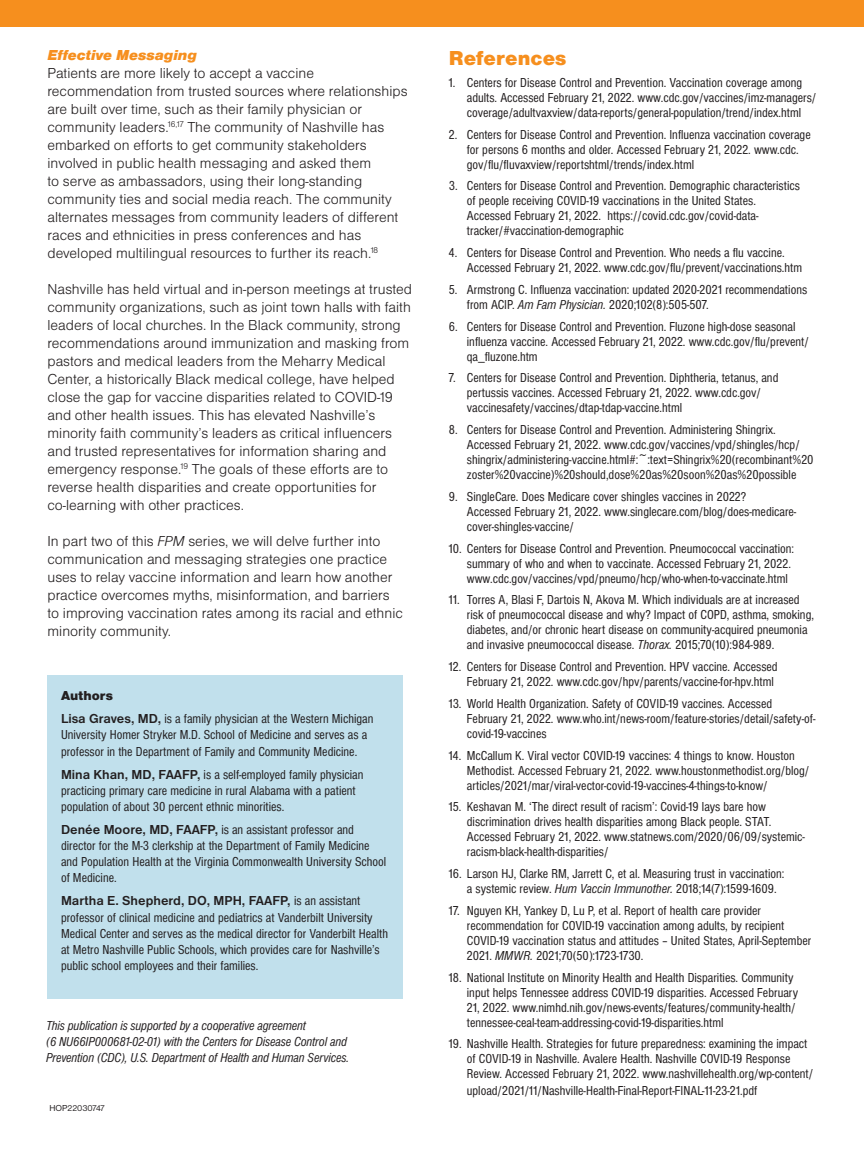
<style>
.page{position:relative;width:864px;height:1161px;background:#fff}
.page>*{position:absolute;margin:0;border:0;box-sizing:border-box;transform-origin:0 0}
.t1{font:21px "Nimbus San D Blac";color:#f68f1e}
.t2{font:15px/18px "Nimbus San D Ligh";color:#231f20}
.t3{font:15px "Nimbus San D Blac Ital";color:#f68f1e}
.t4{font:condensed 13.5px/15px "Nimbus San D";color:#231f20}
.t5{font:italic condensed 13.5px/16.2px "Nimbus San D";letter-spacing:-.01em;color:#231f20}
.t6{font:13.5px "Nimbus San D Blac";color:#231f20}
.t7{font:9px "Nimbus San D";color:#231f20}
.s1{font-family:"Nimbus San D Ligh Ital"}
.s2{font-weight:700;font-stretch:normal}
.s3{font-style:italic}
</style>
<div class="page">
<div style="left:0;top:0;width:864px;height:27px;background:#f68f1e"></div>
<div style="left:48px;top:676px;width:355px;height:323px;background:#c1e0ec"></div>
<p class="t3" style="left:48px;top:47px;width:151px">Effective Messaging</p>
<p class="t2" style="left:48px;top:64px;width:361px">Patients are more likely to accept a vaccine recommendation from trusted sources where relationships are built over time, such as their family physician or community leaders.<sup>16,17</sup> The community of Nashville has embarked on efforts to get community stakeholders involved in public health messaging and asked them<br>to serve as ambassadors, using their long-standing community ties and social media reach. The community alternates messages from community leaders of different races and ethnicities in press conferences and has developed multilingual resources to further its reach.<sup>18</sup></p>
<p class="t2" style="left:48px;top:280px;width:366px">Nashville has held virtual and in-person meetings at trusted community organizations, such as joint town halls with faith leaders of local churches. In the Black community, strong recommendations around immunization and masking from pastors and medical leaders from the Meharry Medical Center, a historically Black medical college, have helped close the gap for vaccine disparities related to COVID-19 and other health issues. This has elevated Nashville’s minority faith community’s leaders as critical influencers and trusted representatives for information sharing and emergency response.<sup>19</sup> The goals of these efforts are to reverse health disparities and create opportunities for co-learning with other practices.</p>
<p class="t2" style="left:48px;top:532px;width:357px">In part two of this <span class="s1">FPM</span> series, we will delve further into communication and messaging strategies one practice uses to relay vaccine information and learn how another practice overcomes myths, misinformation, and barriers to improving vaccination rates among its racial and ethnic minority community.</p>
<p class="t6" style="left:61px;top:688px;width:53px">Authors</p>
<p class="t4" style="left:61px;top:711px;width:314px;line-height:16.2px"><span class="s2">Lisa Graves, MD,</span> is a family physician at the Western Michigan<br>University Homer Stryker M.D. School of Medicine and serves as a professor in the Department of Family and Community Medicine.</p>
<p class="t4" style="left:61px;top:766px;width:304px;line-height:16.2px"><span class="s2">Mina Khan, MD, FAAFP,</span> is a self-employed family physician practicing primary care medicine in rural Alabama with a patient population of about 30 percent ethnic minorities.</p>
<p class="t4" style="left:61px;top:821px;width:327px;line-height:16.2px"><span class="s2">Denée Moore, MD, FAAFP,</span> is an assistant professor and director for the M-3 clerkship at the Department of Family Medicine and Population Health at the Virginia Commonwealth University School of Medicine.</p>
<p class="t4" style="left:61px;top:893px;width:329px;line-height:16.2px"><span class="s2">Martha E. Shepherd, DO, MPH, FAAFP,</span> is an assistant professor of clinical medicine and pediatrics at Vanderbilt University Medical Center and serves as the medical director for Vanderbilt Health at Metro Nashville Public Schools, which provides care for Nashville’s public school employees and their families.</p>
<p class="t5" style="left:46px;top:1017px;width:304px">This publication is supported by a cooperative agreement<br>(6 NU66IP000681-02-01) with the Centers for Disease Control and<br>Prevention (CDC), U.S. Department of Health and Human Services.</p>
<p class="t7" style="left:49px;top:1103px;width:57px">HOP22030747</p>
<p class="t1" style="left:449px;top:46px;width:119px">References</p>
<p class="t4" style="left:467px;top:75px;width:351px;text-indent:-18px">1. Centers for Disease Control and Prevention. Vaccination coverage among adults. Accessed February 21, 2022. www.cdc.gov/vaccines/imz-managers/ coverage/adultvaxview/data-reports/general-population/trend/index.html</p>
<p class="t4" style="left:467px;top:127px;width:345px;text-indent:-18px">2. Centers for Disease Control and Prevention. Influenza vaccination coverage for persons 6 months and older. Accessed February 21, 2022. www.cdc. gov/flu/fluvaxview/reportshtml/trends/index.html</p>
<p class="t4" style="left:467px;top:178px;width:335px;text-indent:-18px">3. Centers for Disease Control and Prevention. Demographic characteristics of people receiving COVID-19 vaccinations in the United States.<br>Accessed February 21, 2022. https://covid.cdc.gov/covid-data&shy;tracker/#vaccination-demographic</p>
<p class="t4" style="left:467px;top:245px;width:337px;text-indent:-18px">4. Centers for Disease Control and Prevention. Who needs a flu vaccine.<br>Accessed February 21, 2022. www.cdc.gov/flu/prevent/vaccinations.htm</p>
<p class="t4" style="left:467px;top:282px;width:342px;text-indent:-18px">5. Armstrong C. Influenza vaccination: updated 2020-2021 recommendations from ACIP. <span class="s3">Am Fam Physician.</span> 2020;102(8):505-507.</p>
<p class="t4" style="left:467px;top:319px;width:344px;text-indent:-18px">6. Centers for Disease Control and Prevention. Fluzone high-dose seasonal influenza vaccine. Accessed February 21, 2022. www.cdc.gov/flu/prevent/ qa_fluzone.htm</p>
<p class="t4" style="left:467px;top:370px;width:313px;text-indent:-18px">7. Centers for Disease Control and Prevention. Diphtheria, tetanus, and pertussis vaccines. Accessed February 21, 2022. www.cdc.gov/ vaccinesafety/vaccines/dtap-tdap-vaccine.html</p>
<p class="t4" style="left:467px;top:422px;width:348px;text-indent:-18px">8. Centers for Disease Control and Prevention. Administering Shingrix.<br>Accessed February 21, 2022. www.cdc.gov/vaccines/vpd/shingles/hcp/ shingrix/administering-vaccine.html#:~:text=Shingrix%20(recombinant%20 zoster%20vaccine)%20should,dose%20as%20soon%20as%20possible</p>
<p class="t4" style="left:467px;top:489px;width:331px;text-indent:-18px">9. SingleCare. Does Medicare cover shingles vaccines in 2022?<br>Accessed February 21, 2022. www.singlecare.com/blog/does-medicare&shy;cover-shingles-vaccine/</p>
<p class="t4" style="left:467px;top:541px;width:329px;text-indent:-18px">10. Centers for Disease Control and Prevention. Pneumococcal vaccination: summary of who and when to vaccinate. Accessed February 21, 2022. www.cdc.gov/vaccines/vpd/pneumo/hcp/who-when-to-vaccinate.html</p>
<p class="t4" style="left:467px;top:592px;width:349px;text-indent:-18px">11. Torres A, Blasi F, Dartois N, Akova M. Which individuals are at increased risk of pneumococcal disease and why? Impact of COPD, asthma, smoking, diabetes, and/or chronic heart disease on community-acquired pneumonia and invasive pneumococcal disease. <span class="s3">Thorax.</span> 2015;70(10):984-989.</p>
<p class="t4" style="left:449px;top:659px;width:330px;text-align:right">12. Centers for Disease Control and Prevention. HPV vaccine. Accessed<br>February 21, 2022. www.cdc.gov/hpv/parents/vaccine-for-hpv.html</p>
<p class="t4" style="left:467px;top:696px;width:350px;text-indent:-18px">13. World Health Organization. Safety of COVID-19 vaccines. Accessed<br>February 21, 2022. www.who.int/news-room/feature-stories/detail/safety-of&shy;covid-19-vaccines</p>
<p class="t4" style="left:467px;top:748px;width:344px;text-indent:-18px">14. McCallum K. Viral vector COVID-19 vaccines: 4 things to know. Houston<br>Methodist. Accessed February 21, 2022. www.houstonmethodist.org/blog/ articles/2021/mar/viral-vector-covid-19-vaccines-4-things-to-know/</p>
<p class="t4" style="left:467px;top:799px;width:340px;text-indent:-18px">15. Keshavan M. ‘The direct result of racism’: Covid-19 lays bare how discrimination drives health disparities among Black people. STAT.<br>Accessed February 21, 2022. www.statnews.com/2020/06/09/systemic&shy;racism-black-health-disparities/</p>
<p class="t4" style="left:467px;top:866px;width:319px;text-indent:-18px">16. Larson HJ, Clarke RM, Jarrett C, et al. Measuring trust in vaccination: a systemic review. <span class="s3">Hum Vaccin Immunother.</span> 2018;14(7):1599-1609.</p>
<p class="t4" style="left:467px;top:903px;width:346px;text-indent:-18px">17. Nguyen KH, Yankey D, Lu P, et al. Report of health care provider recommendation for COVID-19 vaccination among adults, by recipient COVID-19 vaccination status and attitudes – United States, April-September 2021. <span class="s3">MMWR.</span> 2021;70(50):1723-1730.</p>
<p class="t4" style="left:467px;top:970px;width:333px;text-indent:-18px">18. National Institute on Minority Health and Health Disparities. Community input helps Tennessee address COVID-19 disparities. Accessed February 21, 2022. www.nimhd.nih.gov/news-events/features/community-health/ tennessee-ceal-team-addressing-covid-19-disparities.html</p>
<p class="t4" style="left:467px;top:1036px;width:348px;line-height:15.5px;text-indent:-18px">19. Nashville Health. Strategies for future preparedness: examining the impact of COVID-19 in Nashville. Avalere Health. Nashville COVID-19 Response Review. Accessed February 21, 2022. www.nashvillehealth.org/wp-content/ upload/2021/11/Nashville-Health-Final-Report-FINAL-11-23-21.pdf</p>
</div>
